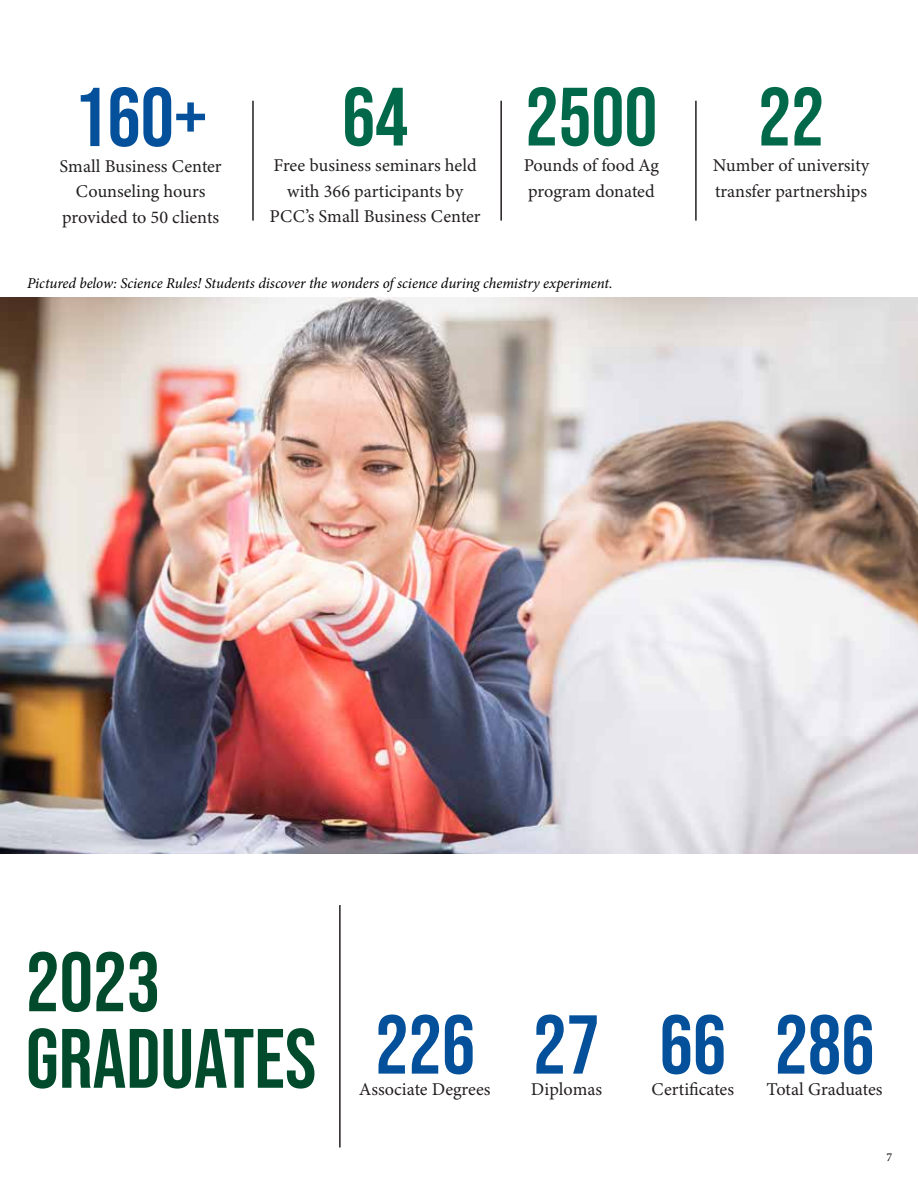
<style>
.page{position:relative;width:918px;height:1188px;background:#fff}
.page>*{position:absolute;margin:0;border:0;box-sizing:border-box;transform-origin:0 0}
.t1{font:84px/76.5px "Bebas Neue";color:#014b2c}
.t2{font:83.25px "Bebas Neue";color:#04509a}
.t3{font:82.5px "Bebas Neue";color:#016949}
.t4{font:18px/25.5px "Minion Variable Concept";color:#231f20;text-align:center}
.t5{font:italic 15px "Minion Pro";letter-spacing:-.005em;color:#000}
.t6{font:12px "Minion Pro";color:#000}
</style>
<div class="page">
<img style="left:0;top:297px;width:918px;height:556px">
<hr style="left:339px;top:905px;width:2px;height:243px;background:#231f20">
<hr style="left:252px;top:101px;width:2px;height:120px;background:#231f20">
<hr style="left:500px;top:101px;width:2px;height:120px;background:#231f20">
<hr style="left:695px;top:101px;width:2px;height:120px;background:#231f20">
<h2 class="t2" style="left:74px;top:70px;width:135px">160+</h2>
<p class="t4" style="left:60px;top:153px;width:164px">Small Business Center<br>Counseling hours provided to 50 clients</p>
<h3 class="t3" style="left:342px;top:70px;width:68px">64</h3>
<p class="t4" style="left:270px;top:152px;width:213px">Free business seminars held with 366 participants by<br>PCC’s Small Business Center</p>
<h3 class="t3" style="left:525px;top:70px;width:133px">2500</h3>
<p class="t4" style="left:524px;top:152px;width:137px;text-align:left">Pounds of food Ag program donated</p>
<p class="t5" style="left:27px;top:273px;width:587px">Pictured below: Science Rules! Students discover the wonders of science during chemistry experiment.</p>
<h3 class="t3" style="left:758px;top:70px;width:68px">22</h3>
<p class="t4" style="left:713px;top:152px;width:158px;text-align:left">Number of university transfer partnerships</p>
<h1 class="t1" style="left:26px;top:943px;width:451px">2023<br>GRADUATES <sup>226</sup></h1>
<p class="t4" style="left:360px;top:1077px;width:132px">Associate Degrees</p>
<h2 class="t2" style="left:533px;top:998px;width:68px">27</h2>
<p class="t4" style="left:531px;top:1077px;width:73px">Diplomas</p>
<h2 class="t2" style="left:660px;top:998px;width:68px">66</h2>
<p class="t4" style="left:652px;top:1077px;width:84px">Certificates</p>
<h2 class="t2" style="left:775px;top:998px;width:101px">286</h2>
<p class="t4" style="left:767px;top:1077px;width:117px">Total Graduates</p>
<p class="t6" style="left:887px;top:1150px;width:7px">7</p>
</div>
